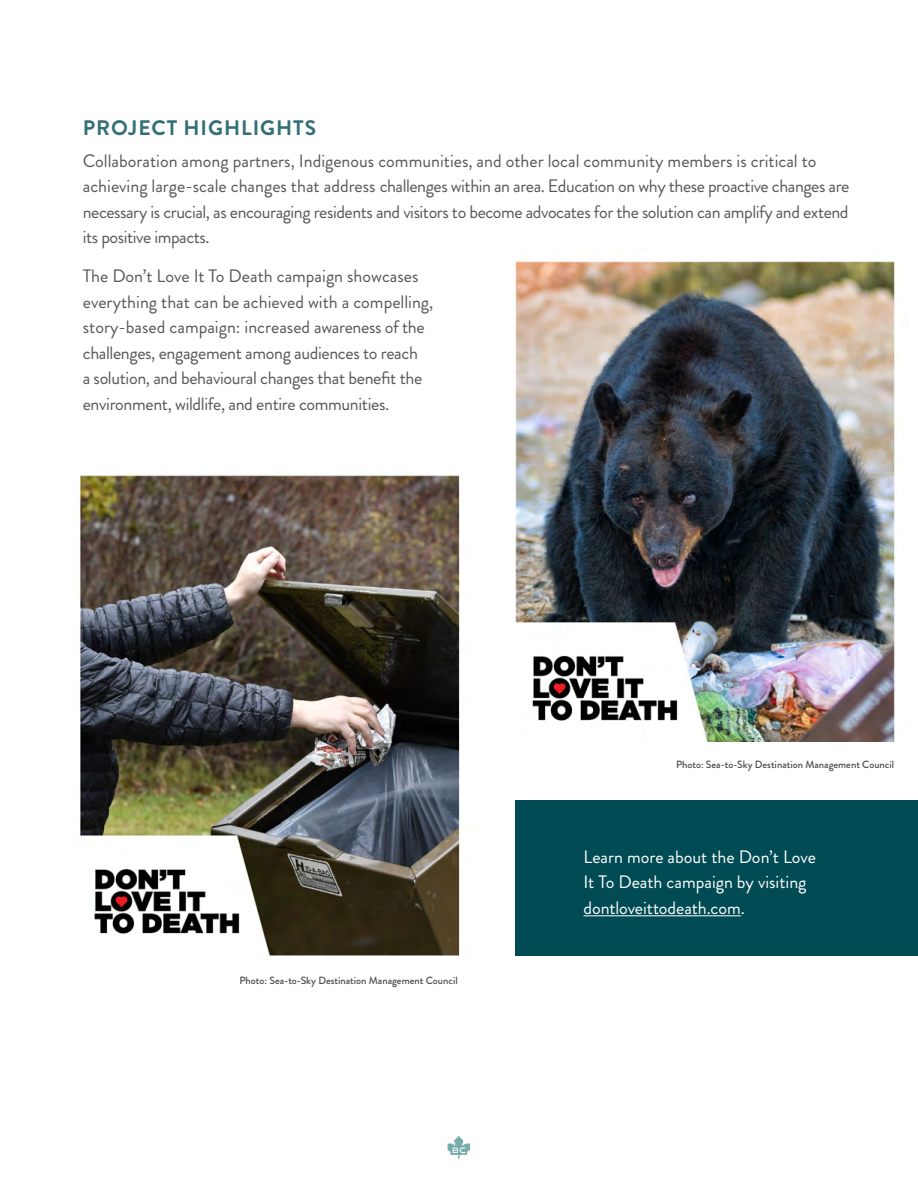
<style>
.page{position:relative;width:918px;height:1188px;background:#fff}
.page>*{position:absolute;margin:0;border:0;box-sizing:border-box;transform-origin:0 0}
.t1{font:700 21px "Brandon Grotesque";letter-spacing:.045em;color:#336f77}
.t2{font:18px/25.5px "Brandon Grotesque";letter-spacing:-.02em;color:#575756}
.t3{font:18px/25.5px "Brandon Grotesque";color:#fff}
.t4{font:500 10.5px "Brandon Grotesque";color:#4a4a49}
</style>
<div class="page">
<div style="left:515px;top:800px;width:403px;height:155px;background:#004b54"></div>
<img style="left:80px;top:475px;width:380px;height:480px">
<img style="left:515px;top:261px;width:380px;height:480px">
<hr style="left:584px;top:915px;width:157px;height:1px;background:#fff">
<svg style="left:448px;top:1136px;width:22px;height:23px"></svg>
<p class="t1" style="left:83px;top:113px;width:235px">PROJECT HIGHLIGHTS</p>
<p class="t2" style="left:83px;top:148px;width:768px">Collaboration among partners, Indigenous communities, and other local community members is critical to achieving large-scale changes that address challenges within an area. Education on why these proactive changes are necessary is crucial, as encouraging residents and visitors to become advocates for the solution can amplify and extend its positive impacts.</p>
<p class="t2" style="left:83px;top:264px;width:352px">The Don’t Love It To Death campaign showcases everything that can be achieved with a compelling, story-based campaign: increased awareness of the challenges, engagement among audiences to reach<br>a solution, and behavioural changes that benefit the environment, wildlife, and entire communities.</p>
<p class="t4" style="left:676px;top:758px;width:220px">Photo: Sea-to-Sky Destination Management Council</p>
<p class="t4" style="left:240px;top:973px;width:220px">Photo: Sea-to-Sky Destination Management Council</p>
<p class="t3" style="left:584px;top:844px;width:234px">Learn more about the Don’t Love<br>It To Death campaign by visiting dontloveittodeath.com.</p>
</div>
